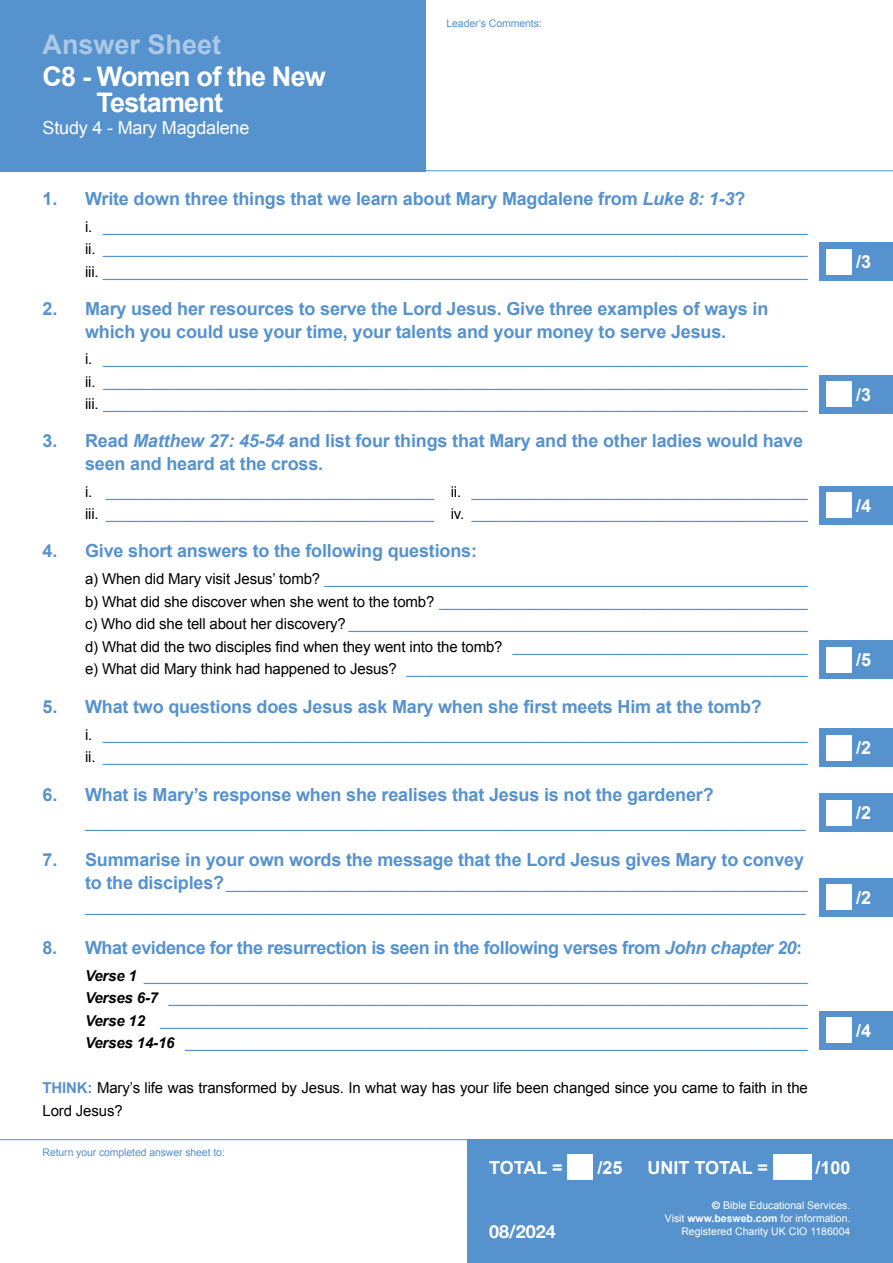
<style>
.page{position:relative;width:893px;height:1263px;background:#fff}
.page>*{position:absolute;margin:0;border:0;box-sizing:border-box;transform-origin:0 0}
.t1{font:700 27px/26.4px "Arial";letter-spacing:-.03em;color:#fff}
.t2{font:700 27px "Arial";color:#abc9e6}
.t3{font:700 18px/22.5px "Arial";letter-spacing:-.01em;color:#5692ce;text-align:center}
.t4{font:700 18px "Arial";color:#fff}
.t5{font:18px "Arial";letter-spacing:-.01em;color:#fff}
.t6{font:700 18px "Helvetica Neue";color:#fff}
.t7{font:15px/22.5px "Arial";letter-spacing:-.01em;color:#5692ce;text-align:justify}
.t8{font:15px/22.5px "Arial";letter-spacing:-.01em;color:#000}
.t9{font:10.5px/12.6px "Arial";color:#fff;text-align:right}
.t10{font:10.5px "Arial";letter-spacing:-.01em;color:#5692ce}
.s1{font-style:italic}
.s2{color:#000}
.s3{font-weight:700;font-size:18px}
.s4{font-weight:700;font-style:italic;color:#000}
.s5{font-weight:700;color:#5692ce}
.s6{font-family:"Helvetica Neue";font-weight:700}
.s7{font-weight:700}
</style>
<div class="page">
<div style="left:468px;top:1140px;width:425px;height:123px;background:#5692ce"></div>
<div style="left:568px;top:1154px;width:25px;height:26px;background:#fff"></div>
<div style="left:773px;top:1154px;width:38px;height:26px;background:#fff"></div>
<hr style="left:0;top:1139px;width:468px;height:1px;background:#5692ce">
<hr style="left:425px;top:170px;width:468px;height:1px;background:#5692ce">
<div style="left:820px;top:242px;width:73px;height:39px;background:#5692ce"></div>
<div style="left:826px;top:249px;width:26px;height:25px;background:#fff"></div>
<div style="left:820px;top:375px;width:73px;height:39px;background:#5692ce"></div>
<div style="left:826px;top:382px;width:26px;height:25px;background:#fff"></div>
<div style="left:820px;top:486px;width:73px;height:38px;background:#5692ce"></div>
<div style="left:826px;top:492px;width:26px;height:26px;background:#fff"></div>
<div style="left:820px;top:640px;width:73px;height:39px;background:#5692ce"></div>
<div style="left:826px;top:647px;width:26px;height:25px;background:#fff"></div>
<div style="left:820px;top:728px;width:73px;height:39px;background:#5692ce"></div>
<div style="left:826px;top:735px;width:26px;height:25px;background:#fff"></div>
<div style="left:0;top:0;width:425px;height:171px;background:#5692ce"></div>
<div style="left:820px;top:793px;width:73px;height:39px;background:#5692ce"></div>
<div style="left:826px;top:800px;width:26px;height:25px;background:#fff"></div>
<div style="left:820px;top:878px;width:73px;height:38px;background:#5692ce"></div>
<div style="left:826px;top:884px;width:26px;height:26px;background:#fff"></div>
<div style="left:820px;top:1011px;width:73px;height:39px;background:#5692ce"></div>
<div style="left:826px;top:1017px;width:26px;height:26px;background:#fff"></div>
<h1 class="t2" style="left:43px;top:26px;width:180px">Answer Sheet</h1>
<h1 class="t1" style="left:97px;top:64px;width:231px;text-indent:-54px">C8 - Women of the New<br>Testament</h1>
<p class="t5" style="left:43px;top:116px;width:208px">Study 4 - Mary Magdalene</p>
<p class="t10" style="left:446px;top:17px;width:97px">Leader’s Comments:</p>
<p class="t3" style="left:43px;top:188px;width:704px">1. Write down three things that we learn about Mary Magdalene from <span class="s1">Luke 8: 1-3</span>?</p>
<p class="t7" style="left:85px;top:216px;width:724px"><span class="s2">i.</span> ______________________________________________________________________________________ <span class="s2">ii.</span> ______________________________________________________________________________________ <span class="s2">iii.</span> ______________________________________________________________________________________</p>
<p class="t3" style="left:43px;top:298px;width:727px">2. Mary used her resources to serve the Lord Jesus. Give three examples of ways in which you could use your time, your talents and your money to serve Jesus.</p>
<p class="t7" style="left:85px;top:348px;width:724px"><span class="s2">i.</span> ______________________________________________________________________________________ <span class="s2">ii.</span> ______________________________________________________________________________________ <span class="s2">iii.</span> ______________________________________________________________________________________</p>
<p class="t3" style="left:85px;top:430px;width:720px;text-align:left;text-indent:-43px">3. Read <span class="s1">Matthew 27: 45-54</span> and list four things that Mary and the other ladies would have seen and heard at the cross.</p>
<p class="t7" style="left:85px;top:480px;width:724px"><span class="s2">i.</span> ________________________________________ <span class="s2">ii.</span> _________________________________________ <span class="s2">iii.</span> ________________________________________ <span class="s2">iv.</span> _________________________________________</p>
<p class="t3" style="left:43px;top:540px;width:436px">4. Give short answers to the following questions:</p>
<p class="t7" style="left:85px;top:568px;width:724px"><span class="s2">a) When did Mary visit Jesus’ tomb?</span> ___________________________________________________________ <span class="s2">b) What did she discover when she went to the tomb?</span> _____________________________________________ <span class="s2">c) Who did she tell about her discovery?</span> ________________________________________________________ <span class="s2">d) What did the two disciples find when they went into the tomb?</span> ____________________________________ <span class="s2">e) What did Mary think had happened to Jesus?</span> _________________________________________________</p>
<p class="t3" style="left:43px;top:696px;width:721px">5. What two questions does Jesus ask Mary when she first meets Him at the tomb?</p>
<p class="t7" style="left:85px;top:723px;width:724px"><span class="s2">i.</span> ______________________________________________________________________________________ <span class="s2">ii.</span> ______________________________________________________________________________________</p>
<p class="t3" style="left:43px;top:784px;width:673px">6. What is Mary’s response when she realises that Jesus is not the gardener?</p>
<p class="t7" style="left:85px;top:812px;width:722px">________________________________________________________________________________________</p>
<p class="t3" style="left:43px;top:849px;width:763px">7. Summarise in your own words the message that the Lord Jesus gives Mary to convey</p>
<p class="t7" style="left:85px;top:872px;width:724px;line-height:23.7px"><span class="s3">to the disciples?</span>_______________________________________________________________________ ________________________________________________________________________________________</p>
<p class="t3" style="left:43px;top:937px;width:761px">8. What evidence for the resurrection is seen in the following verses from <span class="s1">John chapter 20</span>:</p>
<p class="t7" style="left:85px;top:964px;width:724px"><span class="s4">Verse 1</span> _________________________________________________________________________________ <span class="s4">Verses 6-7</span> ______________________________________________________________________________ <span class="s4">Verse 12</span> _______________________________________________________________________________ <span class="s4">Verses 14-16</span> ____________________________________________________________________________</p>
<p class="t8" style="left:43px;top:1077px;width:767px"><span class="s5">THINK:</span> Mary’s life was transformed by Jesus. In what way has your life been changed since you came to faith in the<br>Lord Jesus?</p>
<p class="t10" style="left:43px;top:1146px;width:184px">Return your completed answer sheet to:</p>
<p class="t4" style="left:856px;top:250px;width:17px">/3</p>
<p class="t4" style="left:856px;top:383px;width:17px">/3</p>
<p class="t4" style="left:856px;top:494px;width:17px">/4</p>
<p class="t4" style="left:856px;top:648px;width:17px">/5</p>
<p class="t4" style="left:856px;top:736px;width:17px">/2</p>
<p class="t4" style="left:856px;top:801px;width:17px">/2</p>
<p class="t4" style="left:856px;top:885px;width:17px">/2</p>
<p class="t4" style="left:856px;top:1019px;width:17px">/4</p>
<p class="t4" style="left:489px;top:1155px;width:75px">TOTAL =</p>
<p class="t4" style="left:597px;top:1155px;width:27px">/25</p>
<p class="t4" style="left:647px;top:1155px;width:122px">UNIT TOTAL =</p>
<p class="t4" style="left:815px;top:1155px;width:37px">/100</p>
<p class="t9" style="left:665px;top:1199px;width:187px"><span class="s6">©</span> Bible Educational Services.<br>Visit <span class="s7">www.besweb.com</span> for information.</p>
<p class="t6" style="left:489px;top:1217px;width:68px">08/2024</p>
<p class="t9" style="left:681px;top:1225px;width:171px">Registered Charity UK CIO 1186004</p>
</div>
